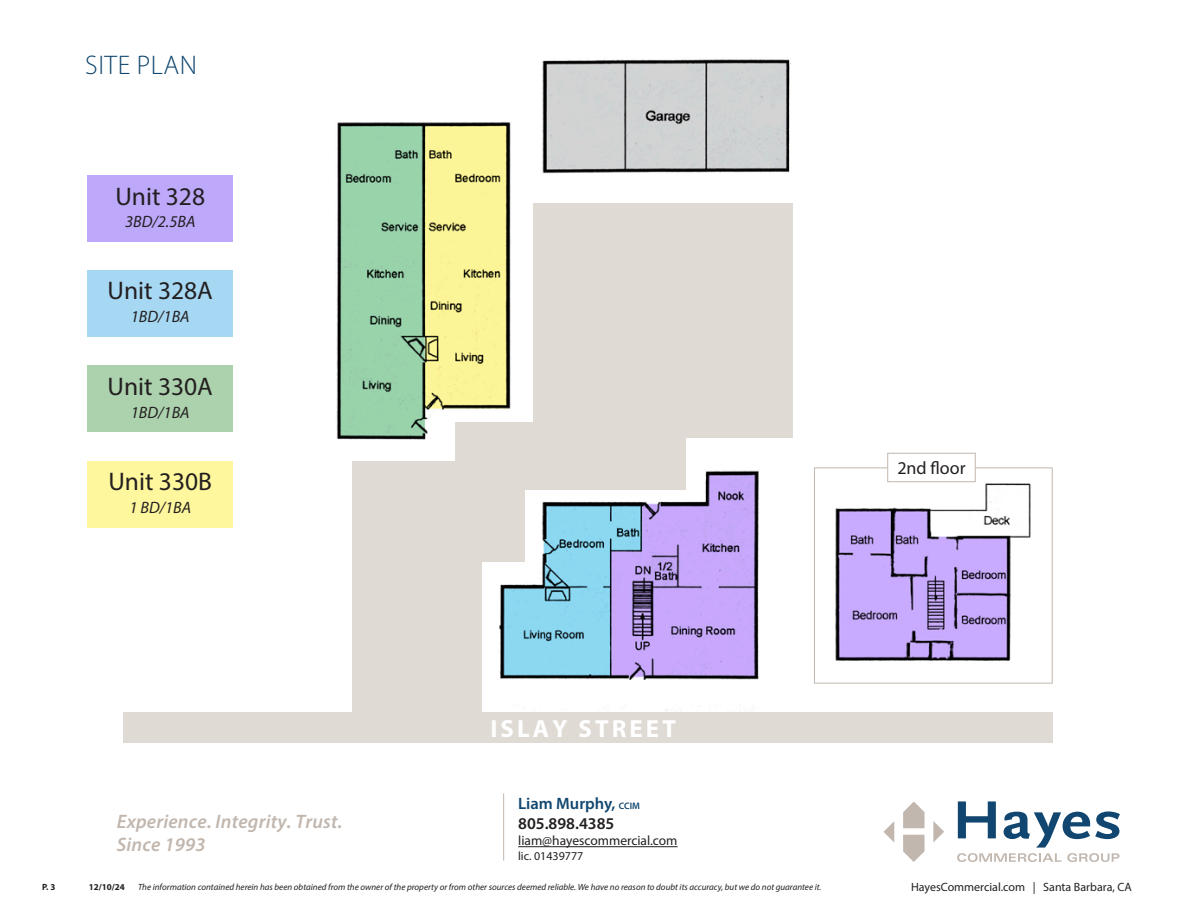
<style>
.page{position:relative;width:1188px;height:918px;background:#fff}
.page>*{position:absolute;margin:0;border:0;box-sizing:border-box;transform-origin:0 0}
.t1{font:300 27px "Myriad Pro";letter-spacing:.02em;color:#10466f}
.t2{font:25.5px "Myriad Pro";color:#231f20}
.t3{font:700 24.9px "Myriad Pro";letter-spacing:.125em;color:#fff}
.t4{font:italic 600 19.5px/23.4px "Myriad Pro";letter-spacing:.01em;color:#c1b7af}
.t5{font:18px "Myriad Pro";color:#231f20}
.t6{font:italic 16.5px "Myriad Pro";color:#231f20}
.t7{font:600 16.5px/19.8px "Myriad Pro";color:#231f20}
.t8{font:13.5px "Myriad Pro";color:#231f20}
.t9{font:12px "Myriad Pro";color:#231f20}
.t10{font:italic 9px "Myriad Pro";color:#231f20}
.t11{font:700 9px "Myriad Pro";color:#231f20}
.s1{color:#10466f}
.s2{font-size:9.45px;color:#10466f}
</style>
<div class="page">
<img style="left:95px;top:59px;width:743px;height:652px">
<img style="left:816px;top:470px;width:215px;height:212px">
<div style="left:814px;top:468px;width:239px;height:216px;border:1px solid #c1b7af"></div>
<div style="left:352px;top:462px;width:130px;height:256px;background:#e0dad4"></div>
<div style="left:455px;top:423px;width:231px;height:67px;background:#e0dad4"></div>
<div style="left:455px;top:469px;width:70px;height:93px;background:#e0dad4"></div>
<div style="left:533px;top:203px;width:259px;height:235px;background:#e0dad4"></div>
<div style="left:123px;top:712px;width:930px;height:31px;background:#e0dad4"></div>
<div style="left:888px;top:453px;width:87px;height:29px;background:#fff"></div>
<div style="left:887px;top:453px;width:89px;height:29px;border:1px solid #c1b7af"></div>
<div style="left:87px;top:175px;width:146px;height:67px;background:#bea8fa"></div>
<div style="left:87px;top:270px;width:146px;height:67px;background:#a6d8f3"></div>
<div style="left:87px;top:366px;width:146px;height:66px;background:#acd2ad"></div>
<div style="left:87px;top:461px;width:146px;height:67px;background:#fef79d"></div>
<svg style="left:883px;top:802px;width:61px;height:60px"></svg>
<svg style="left:957px;top:801px;width:163px;height:61px"></svg>
<hr style="left:518px;top:846px;width:160px;height:1px;background:#231f20">
<hr style="left:503px;top:793px;width:1px;height:68px;background:#c1b7af">
<p class="t1" style="left:85px;top:48px;width:113px">SITE PLAN</p>
<p class="t2" style="left:115px;top:180px;width:91px">Unit 328</p>
<p class="t6" style="left:125px;top:211px;width:72px">3BD/2.5BA</p>
<p class="t2" style="left:108px;top:275px;width:107px">Unit 328A</p>
<p class="t6" style="left:131px;top:307px;width:60px">1BD/1BA</p>
<p class="t2" style="left:108px;top:370px;width:107px">Unit 330A</p>
<p class="t6" style="left:131px;top:402px;width:60px">1BD/1BA</p>
<p class="t2" style="left:108px;top:466px;width:105px">Unit 330B</p>
<p class="t6" style="left:129px;top:497px;width:63px">1 BD/1BA</p>
<p class="t5" style="left:897px;top:457px;width:70px">2nd floor</p>
<h3 class="t4" style="left:117px;top:809px;width:227px">Experience. Integrity. Trust.<br>Since 1993</h3>
<p class="t3" style="left:490px;top:712px;width:187px">ISLAY STREET</p>
<h3 class="t7" style="left:518px;top:794px;width:123px"><span class="s1">Liam Murphy,</span> <span class="s2">CCIM<br></span>805.898.4385</h3>
<h3 class="t8" style="left:518px;top:833px;width:161px">liam@hayescommercial.com</h3>
<h3 class="t9" style="left:518px;top:848px;width:67px">lic. 01439777</h3>
<p class="t11" style="left:42px;top:881px;width:15px">P. 3</p>
<p class="t11" style="left:89px;top:881px;width:37px">12/10/24</p>
<p class="t10" style="left:138px;top:882px;width:685px">The information contained herein has been obtained from the owner of the property or from other sources deemed reliable. We have no reason to doubt its accuracy, but we do not guarantee it.</p>
<h3 class="t9" style="left:911px;top:879px;width:222px">HayesCommercial.com | Santa Barbara, CA</h3>
</div>
